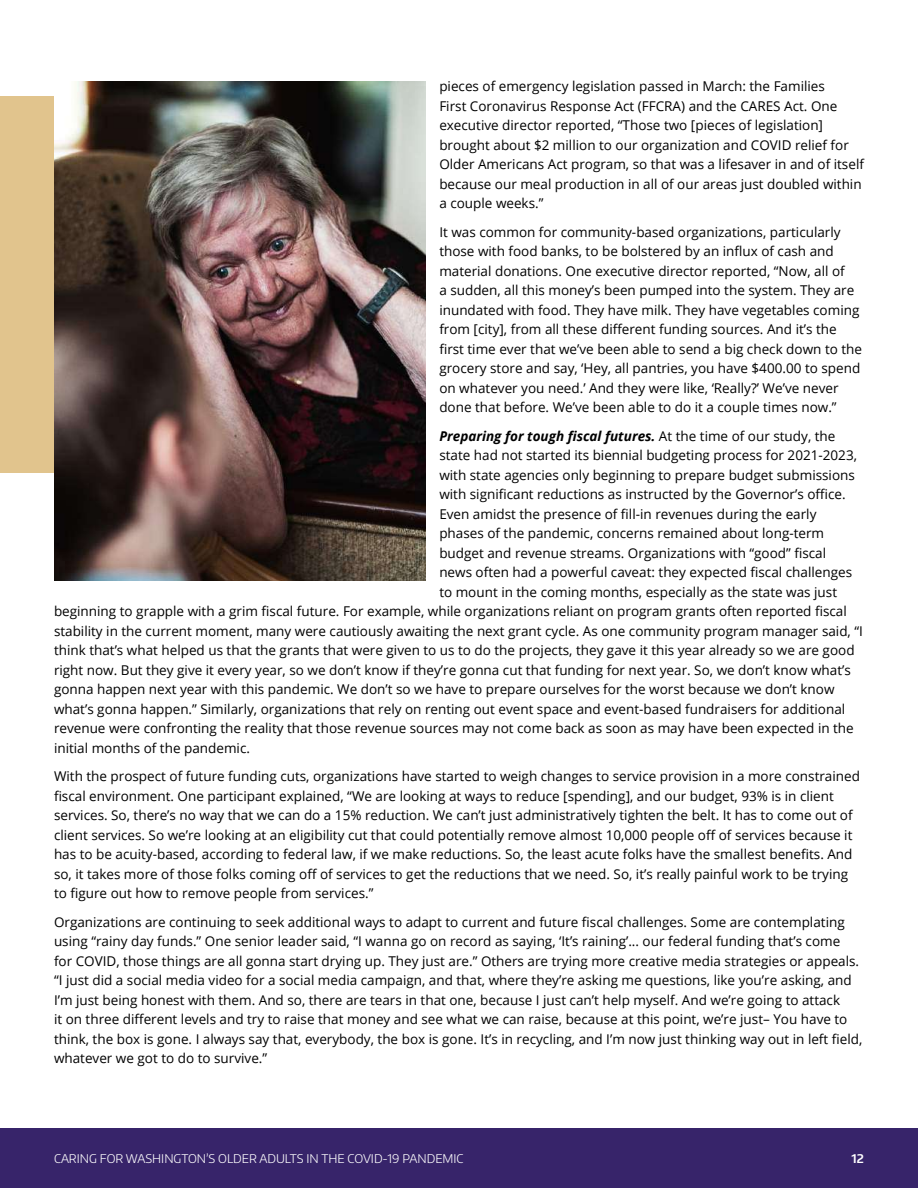
<style>
.page{position:relative;width:918px;height:1188px;background:#fff}
.page>*{position:absolute;margin:0;border:0;box-sizing:border-box;transform-origin:0 0}
.t1{font:13.5px/19.5px "Open Sans";color:#000}
.t2{font:italic 700 13.5px "Open Sans";color:#000}
.t3{font:300 12px "Encode Sans Normal";color:#fff}
.t4{font:600 12px "Encode Sans Normal";color:#fff}
.s1{font-weight:400;font-style:normal}
</style>
<div class="page">
<div style="left:0;top:1128px;width:918px;height:60px;background:#37246a"></div>
<div style="left:0;top:96px;width:89px;height:376px;background:#e1c48d"></div>
<img style="left:54px;top:81px;width:372px;height:500px">
<p class="t1" style="left:439px;top:76px;width:426px">pieces of emergency legislation passed in March: the Families<br>First Coronavirus Response Act (FFCRA) and the CARES Act. One executive director reported, “Those two [pieces of legislation] brought about $2 million to our organization and COVID relief for Older Americans Act program, so that was a lifesaver in and of itself because our meal production in all of our areas just doubled within a couple weeks.”</p>
<p class="t1" style="left:439px;top:222px;width:424px">It was common for community-based organizations, particularly those with food banks, to be bolstered by an influx of cash and material donations. One executive director reported, “Now, all of<br>a sudden, all this money’s been pumped into the system. They are inundated with food. They have milk. They have vegetables coming from [city], from all these different funding sources. And it’s the first time ever that we’ve been able to send a big check down to the grocery store and say, ‘Hey, all pantries, you have $400.00 to spend on whatever you need.’ And they were like, ‘Really?’ We’ve never done that before. We’ve been able to do it a couple times now.”</p>
<p class="t2" style="left:439px;top:426px;width:398px">Preparing for tough fiscal futures. <span class="s1">At the time of our study, the</span></p>
<p class="t1" style="left:439px;top:445px;width:419px">state had not started its biennial budgeting process for 2021-2023,</p>
<p class="t1" style="left:439px;top:465px;width:417px">with state agencies only beginning to prepare budget submissions</p>
<p class="t1" style="left:439px;top:484px;width:408px">with significant reductions as instructed by the Governor’s office.</p>
<p class="t1" style="left:439px;top:504px;width:379px">Even amidst the presence of fill-in revenues during the early</p>
<p class="t1" style="left:439px;top:523px;width:386px">phases of the pandemic, concerns remained about long-term</p>
<p class="t1" style="left:439px;top:543px;width:388px">budget and revenue streams. Organizations with “good” fiscal</p>
<p class="t1" style="left:439px;top:562px;width:414px">news often had a powerful caveat: they expected fiscal challenges</p>
<p class="t1" style="left:439px;top:582px;width:399px">to mount in the coming months, especially as the state was just</p>
<p class="t1" style="left:54px;top:601px;width:794px">beginning to grapple with a grim fiscal future. For example, while organizations reliant on program grants often reported fiscal</p>
<p class="t1" style="left:54px;top:621px;width:810px">stability in the current moment, many were cautiously awaiting the next grant cycle. As one community program manager said, “I</p>
<p class="t1" style="left:54px;top:640px;width:802px">think that’s what helped us that the grants that were given to us to do the projects, they gave it this year already so we are good</p>
<p class="t1" style="left:54px;top:660px;width:798px">right now. But they give it every year, so we don’t know if they’re gonna cut that funding for next year. So, we don’t know what’s</p>
<p class="t1" style="left:54px;top:679px;width:782px">gonna happen next year with this pandemic. We don’t so we have to prepare ourselves for the worst because we don’t know</p>
<p class="t1" style="left:54px;top:699px;width:793px">what’s gonna happen.” Similarly, organizations that rely on renting out event space and event-based fundraisers for additional</p>
<p class="t1" style="left:54px;top:718px;width:801px">revenue were confronting the reality that those revenue sources may not come back as soon as may have been expected in the</p>
<p class="t1" style="left:54px;top:738px;width:198px">initial months of the pandemic.</p>
<p class="t1" style="left:54px;top:766px;width:808px">With the prospect of future funding cuts, organizations have started to weigh changes to service provision in a more constrained fiscal environment. One participant explained, “We are looking at ways to reduce [spending], and our budget, 93% is in client services. So, there’s no way that we can do a 15% reduction. We can’t just administratively tighten the belt. It has to come out of client services. So we’re looking at an eligibility cut that could potentially remove almost 10,000 people off of services because it has to be acuity-based, according to federal law, if we make reductions. So, the least acute folks have the smallest benefits. And so, it takes more of those folks coming off of services to get the reductions that we need. So, it’s really painful work to be trying to figure out how to remove people from services.”</p>
<p class="t1" style="left:54px;top:912px;width:810px">Organizations are continuing to seek additional ways to adapt to current and future fiscal challenges. Some are contemplating using “rainy day funds.” One senior leader said, “I wanna go on record as saying, ‘It’s raining’... our federal funding that’s come<br>for COVID, those things are all gonna start drying up. They just are.” Others are trying more creative media strategies or appeals. “I just did a social media video for a social media campaign, and that, where they’re asking me questions, like you’re asking, and I’m just being honest with them. And so, there are tears in that one, because I just can’t help myself. And we’re going to attack<br>it on three different levels and try to raise that money and see what we can raise, because at this point, we’re just– You have to think, the box is gone. I always say that, everybody, the box is gone. It’s in recycling, and I’m now just thinking way out in left field, whatever we got to do to survive.”</p>
<p class="t3" style="left:54px;top:1150px;width:411px">CARING FOR WASHINGTON’S OLDER ADULTS IN THE COVID-19 PANDEMIC</p>
<p class="t4" style="left:852px;top:1150px;width:14px">12</p>
</div>
